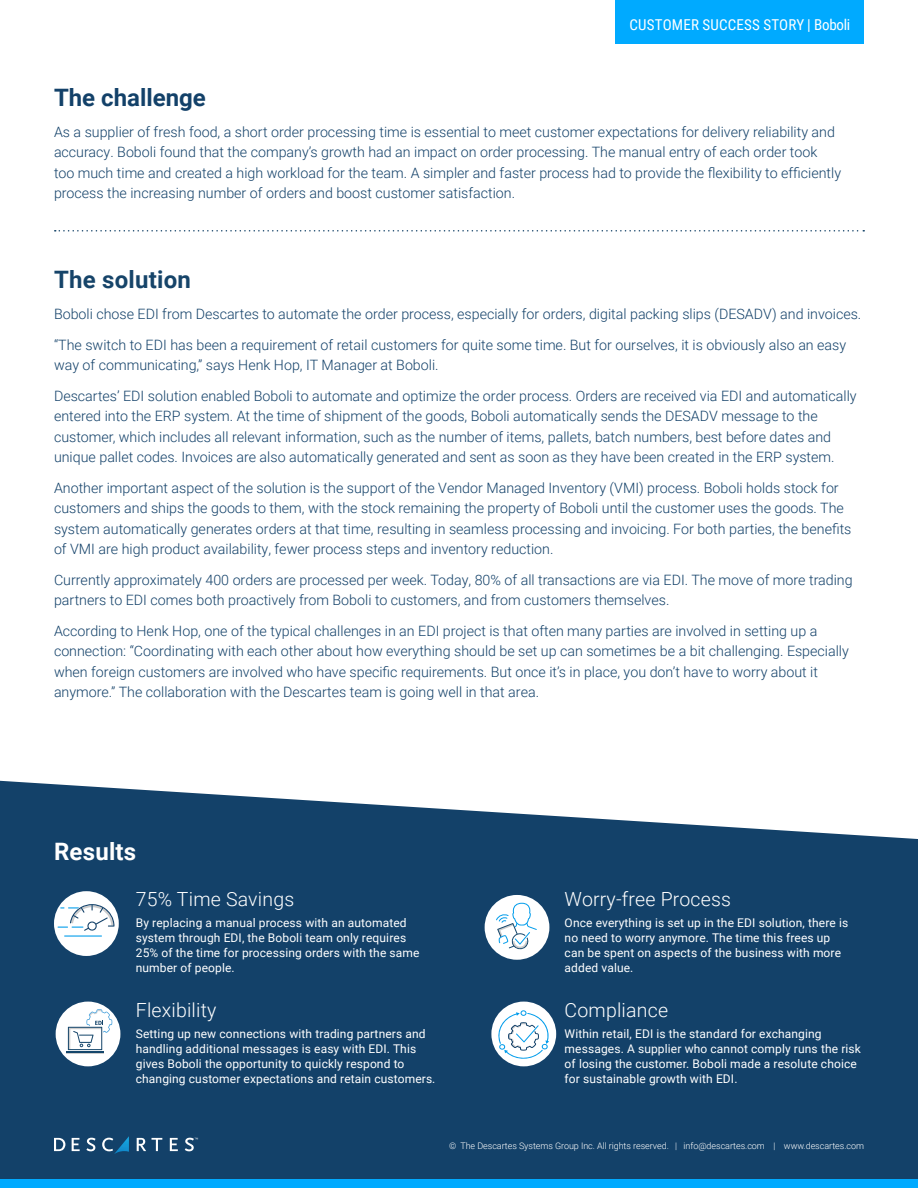
<style>
.page{position:relative;width:918px;height:1188px;background:#fff}
.page>*{position:absolute;margin:0;border:0;box-sizing:border-box;transform-origin:0 0}
.Heads{font:700 24px "Roboto";color:#134169}
.Heads-2{font:700 24px "Roboto";letter-spacing:.01em;color:#164469}
.Heads-3{font:700 24px "Roboto";letter-spacing:.01em;color:#fff}
.Results_Heads{font:300 19.5px "Roboto";letter-spacing:.01em;color:#fff}
.t1{font:15px "Roboto Condensed";letter-spacing:.015em;color:#fff}
.Heads-4{font:300 14.25px/20.2px "Roboto";color:#134169}
.Results_Text{font:12px/15px "Roboto";letter-spacing:.01em;color:#fff}
.t2{font:300 9px "Roboto";letter-spacing:-.005em;color:#fff}
</style>
<div class="page">
<svg style="left:0;top:781px;width:918px;height:398px;background:#244f74"></svg>
<div style="left:54px;top:891px;width:65px;height:65px;background:#fff;border-radius:50%"></div>
<div style="left:491px;top:1002px;width:65px;height:64px;background:#fff;border-radius:50%"></div>
<svg style="left:498px;top:1010px;width:51px;height:49px"></svg>
<div style="left:485px;top:895px;width:64px;height:65px;background:#fff;border-radius:50%"></div>
<svg style="left:496px;top:903px;width:41px;height:47px"></svg>
<hr style="left:64px;top:935px;width:38px;height:2px;background:#009ceb">
<svg style="left:58px;top:904px;width:56px;height:27px"></svg>
<div style="left:56px;top:1002px;width:64px;height:64px;background:#fff;border-radius:50%"></div>
<hr style="left:66px;top:1052px;width:38px;height:2px;background:#ccc">
<hr style="left:66px;top:1051px;width:38px;height:1px;background:#15466b">
<svg style="left:68px;top:1009px;width:44px;height:41px"></svg>
<svg style="left:55px;top:230px;width:809px;height:2px"></svg>
<div style="left:0;top:1179px;width:918px;height:9px;background:#0af"></div>
<svg style="left:72px;top:1138px;width:8px;height:13px"></svg>
<svg style="left:86px;top:1138px;width:10px;height:13px"></svg>
<svg style="left:102px;top:1136px;width:27px;height:18px"></svg>
<svg style="left:54px;top:1138px;width:11px;height:13px"></svg>
<svg style="left:137px;top:1138px;width:9px;height:13px"></svg>
<svg style="left:152px;top:1138px;width:10px;height:13px"></svg>
<svg style="left:170px;top:1138px;width:8px;height:13px"></svg>
<svg style="left:185px;top:1138px;width:13px;height:13px"></svg>
<div style="left:616px;top:0;width:248px;height:43px;background:#0af"></div>
<p class="t1" style="left:630px;top:14px;width:222px">CUSTOMER SUCCESS STORY | Boboli</p>
<p class="Heads" style="left:54px;top:81px;width:153px">The challenge</p>
<p class="Heads-4" style="left:54px;top:121px;width:789px">As a supplier of fresh food, a short order processing time is essential to meet customer expectations for delivery reliability and accuracy. Boboli found that the company’s growth had an impact on order processing. The manual entry of each order took too much time and created a high workload for the team. A simpler and faster process had to provide the flexibility to efficiently process the increasing number of orders and boost customer satisfaction.</p>
<p class="Heads-2" style="left:54px;top:262px;width:139px">The solution</p>
<p class="Heads-4" style="left:54px;top:303px;width:809px">Boboli chose EDI from Descartes to automate the order process, especially for orders, digital packing slips (DESADV) and invoices.</p>
<p class="Heads-4" style="left:54px;top:334px;width:794px">“The switch to EDI has been a requirement of retail customers for quite some time. But for ourselves, it is obviously also an easy way of communicating,” says Henk Hop, IT Manager at Boboli.</p>
<p class="Heads-4" style="left:54px;top:385px;width:804px">Descartes’ EDI solution enabled Boboli to automate and optimize the order process. Orders are received via EDI and automatically entered into the ERP system. At the time of shipment of the goods, Boboli automatically sends the DESADV message to the customer, which includes all relevant information, such as the number of items, pallets, batch numbers, best before dates and unique pallet codes. Invoices are also automatically generated and sent as soon as they have been created in the ERP system.</p>
<p class="Heads-4" style="left:54px;top:477px;width:799px">Another important aspect of the solution is the support of the Vendor Managed Inventory (VMI) process. Boboli holds stock for customers and ships the goods to them, with the stock remaining the property of Boboli until the customer uses the goods. The system automatically generates orders at that time, resulting in seamless processing and invoicing. For both parties, the benefits of VMI are high product availability, fewer process steps and inventory reduction.</p>
<p class="Heads-4" style="left:54px;top:569px;width:800px">Currently approximately 400 orders are processed per week. Today, 80% of all transactions are via EDI. The move of more trading partners to EDI comes both proactively from Boboli to customers, and from customers themselves.</p>
<p class="Heads-4" style="left:54px;top:620px;width:796px">According to Henk Hop, one of the typical challenges in an EDI project is that often many parties are involved in setting up a connection: “Coordinating with each other about how everything should be set up can sometimes be a bit challenging. Especially when foreign customers are involved who have specific requirements. But once it’s in place, you don’t have to worry about it anymore.” The collaboration with the Descartes team is going well in that area.</p>
<p class="Heads-3" style="left:54px;top:834px;width:84px">Results</p>
<p class="Results_Heads" style="left:136px;top:885px;width:160px">75% Time Savings</p>
<p class="Results_Text" style="left:136px;top:915px;width:285px">By replacing a manual process with an automated system through EDI, the Boboli team only requires 25% of the time for processing orders with the same number of people.</p>
<p class="Results_Heads" style="left:136px;top:996px;width:82px">Flexibility</p>
<p class="Results_Text" style="left:136px;top:1026px;width:301px">Setting up new connections with trading partners and handling additional messages is easy with EDI. This gives Boboli the opportunity to quickly respond to changing customer expectations and retain customers.</p>
<p class="Results_Heads" style="left:565px;top:885px;width:168px">Worry-free Process</p>
<p class="Results_Text" style="left:565px;top:915px;width:285px">Once everything is set up in the EDI solution, there is no need to worry anymore. The time this frees up can be spent on aspects of the business with more added value.</p>
<p class="Results_Heads" style="left:565px;top:996px;width:105px">Compliance</p>
<p class="Results_Text" style="left:565px;top:1026px;width:298px">Within retail, EDI is the standard for exchanging messages. A supplier who cannot comply runs the risk of losing the customer. Boboli made a resolute choice for sustainable growth with EDI.</p>
<p class="t2" style="left:449px;top:1139px;width:416px">© The Descartes Systems Group Inc. All rights reserved. | info@descartes.com | www.descartes.com</p>
</div>
